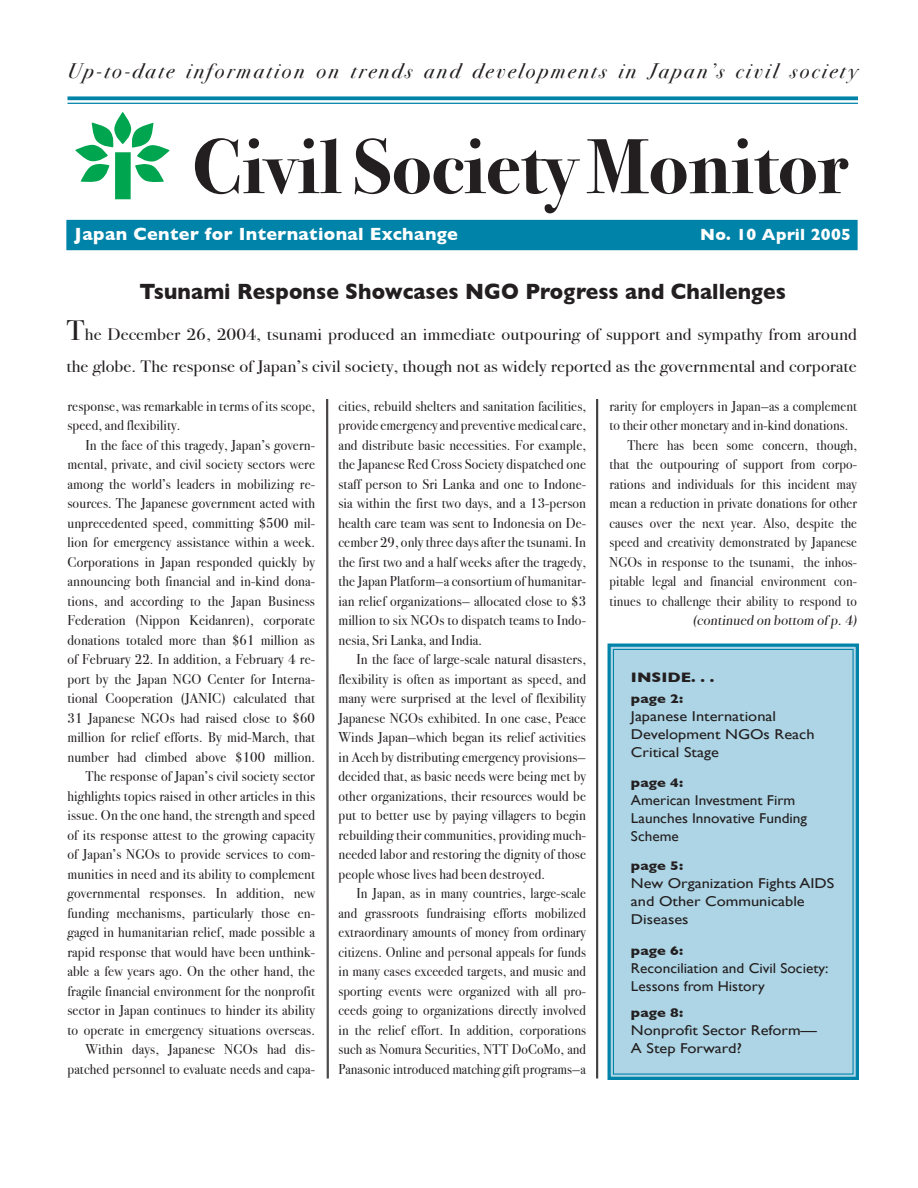
<style>
.page{position:relative;width:918px;height:1188px;background:#fff}
.page>*{position:absolute;margin:0;border:0;box-sizing:border-box;transform-origin:0 0}
.t1{font:78px "Bodoni Svty Two ITCTT Bold";color:#231f20}
.t2{font:700 22.5px "Gill Sans";letter-spacing:.005em;color:#231f20;scale:.93 1}
.t3{font:21px "Bodoni Svty Two ITCTT Book Ita";letter-spacing:.12em;color:#231f20}
.t4{font:700 18px "Gill Sans";letter-spacing:.02em;color:#fff}
.t5{font:16.65px/31.7px "Bodoni Svty Two ITCTT Book";letter-spacing:.005em;color:#231f20;scale:1.1 1}
.t6{font:700 16.5px "Gill Sans";letter-spacing:.02em;color:#fff}
.t7{font:14.25px/19.5px "Bodoni Svty Two ITCTT Book";letter-spacing:.01em;color:#231f20;text-align:justify}
.t8{font:14.25px/19.5px "Bodoni Svty Two ITCTT Book";letter-spacing:.01em;color:#231f20;text-align:justify;scale:.95 1}
.t9{font:14.25px "Bodoni Svty Two ITCTT Book";letter-spacing:.01em;color:#231f20;scale:.94 1}
.t10{font:14.25px/18px "Gill Sans";color:#231f20;scale:1.15 1}
.t11{font:14.25px/18px "Gill Sans";color:#231f20;scale:1.07 1}
.t12{font:700 13.95px "Gill Sans";color:#231f20;scale:1.15 1}
.t13{font:700 12.75px "Gill Sans";color:#231f20;scale:1.15 1}
.s1{font-size:28.35px}
</style>
<div class="page">
<div style="left:67px;top:221px;width:790px;height:28px;background:#0083a9"></div>
<div style="left:66px;top:220px;width:792px;height:30px;border:2px solid #0083a9"></div>
<svg style="left:326px;top:399px;width:3px;height:680px;background:#7b7979"></svg>
<hr style="left:597px;top:399px;width:1px;height:679px;background:#231f20">
<hr style="left:596px;top:399px;width:1px;height:679px;background:#231f20">
<svg style="left:114px;top:112px;width:17px;height:32px"></svg>
<svg style="left:75px;top:123px;width:40px;height:59px"></svg>
<svg style="left:130px;top:123px;width:40px;height:60px"></svg>
<div style="left:115px;top:152px;width:16px;height:47px;background:#00a54f"></div>
<div style="left:607px;top:643px;width:252px;height:437px;background:#add5e5"></div>
<div style="left:613px;top:649px;width:241px;height:426px;border:1px solid #0083a9"></div>
<svg style="left:68px;top:96px;width:790px;height:4px;background:#1c90b2"></svg>
<hr style="left:68px;top:103px;width:790px;height:1px;background:#0083a9">
<h3 class="t3" style="left:68px;top:58px;width:792px">Up-to-date information on trends and developments in Japan’s civil society</h3>
<h1 class="t1" style="left:192px;top:121px;width:658px">Civil Society Monitor</h1>
<p class="t4" style="left:75px;top:224px;width:385px">Japan Center for International Exchange</p>
<p class="t6" style="left:700px;top:225px;width:152px">No. 10 April 2005</p>
<h2 class="t2" style="left:139px;top:278px;width:697px">Tsunami Response Showcases NGO Progress and Challenges</h2>
<p class="t5" style="left:66px;top:319px;width:720px"><span class="s1">T</span>he December 26, 2004, tsunami produced an immediate outpouring of support and sympathy from around the globe. The response of Japan’s civil society, though not as widely reported as the governmental and corporate</p>
<p class="t7" style="left:67px;top:396px;width:249px">response, was remarkable in terms of its scope, speed, and flexibility.</p>
<p class="t7" style="left:68px;top:435px;width:249px;text-align:right">In the face of this tragedy, Japan’s govern&shy;mental, private, and civil society sectors were among the world’s leaders in mobilizing re&shy;sources. The Japanese government acted with unprecedented speed, committing $500 mil&shy;lion for emergency assistance within a week.<br>Corporations in Japan responded quickly by announcing both financial and in-kind dona&shy;tions, and according to the Japan Business Federation (Nippon Keidanren), corporate donations totaled more than $61 million as of February 22. In addition, a February 4 re&shy;port by the Japan NGO Center for Interna&shy;tional Cooperation (JANIC) calculated that 31 Japanese NGOs had raised close to $60 million for relief efforts. By mid-March, that number had climbed above $100 million.<br>The response of Japan’s civil society sector highlights topics raised in other articles in this issue. On the one hand, the strength and speed of its response attest to the growing capacity of Japan’s NGOs to provide services to com&shy;munities in need and its ability to complement governmental responses. In addition, new funding mechanisms, particularly those en&shy;gaged in humanitarian relief, made possible a rapid response that would have been unthink&shy;able a few years ago. On the other hand, the fragile financial environment for the nonprofit sector in Japan continues to hinder its ability to operate in emergency situations overseas.<br>Within days, Japanese NGOs had dis&shy;patched personnel to evaluate needs and capa-</p>
<p class="t7" style="left:339px;top:396px;width:249px">cities, rebuild shelters and sanitation facilities, provide emergency and preventive medical care, and distribute basic necessities. For example, the Japanese Red Cross Society dispatched one staff person to Sri Lanka and one to Indone&shy;sia within the first two days, and a 13-person health care team was sent to Indonesia on De&shy;cember 29, only three days after the tsunami. In the first two and a half weeks after the tragedy, the Japan Platform—a consortium of humanitar&shy;ian relief organizations— allocated close to $3 million to six NGOs to dispatch teams to Indo&shy;nesia, Sri Lanka, and India.</p>
<p class="t7" style="left:339px;top:650px;width:249px;text-indent:18px">In the face of large-scale natural disasters, flexibility is often as important as speed, and many were surprised at the level of flexibility Japanese NGOs exhibited. In one case, Peace Winds Japan—which began its relief activities in Aceh by distributing emergency provisions— decided that, as basic needs were being met by other organizations, their resources would be put to better use by paying villagers to begin rebuilding their communities, providing much&shy;needed labor and restoring the dignity of those people whose lives had been destroyed.</p>
<p class="t8" style="left:339px;top:884px;width:262px;text-indent:18px">In Japan, as in many countries, large-scale and grassroots fundraising efforts mobilized extraordinary amounts of money from ordinary citizens. Online and personal appeals for funds in many cases exceeded targets, and music and sporting events were organized with all pro&shy;ceeds going to organizations directly involved in the relief effort. In addition, corporations such as Nomura Securities, NTT DoCoMo, and Panasonic introduced matching gift programs—a</p>
<p class="t8" style="left:610px;top:396px;width:262px">rarity for employers in Japan—as a complement</p>
<p class="t8" style="left:610px;top:416px;width:253px">to their other monetary and in-kind donations.</p>
<p class="t8" style="left:627px;top:435px;width:243px">There has been some concern, though,</p>
<p class="t8" style="left:610px;top:455px;width:262px">that the outpouring of support from corpo-</p>
<p class="t8" style="left:610px;top:474px;width:262px">rations and individuals for this incident may</p>
<p class="t9" style="left:610px;top:495px;width:265px">mean a reduction in private donations for other</p>
<p class="t9" style="left:610px;top:514px;width:265px">causes over the next year. Also, despite the</p>
<p class="t9" style="left:609px;top:534px;width:265px">speed and creativity demonstrated by Japanese</p>
<p class="t9" style="left:609px;top:553px;width:265px">NGOs in response to the tsunami, the inhos-</p>
<p class="t9" style="left:609px;top:573px;width:265px">pitable legal and financial environment con-</p>
<p class="t9" style="left:609px;top:592px;width:265px">tinues to challenge their ability to respond to</p>
<p class="t7" style="left:692px;top:611px;width:168px">(continued on bottom of p .4)</p>
<p class="t12" style="left:631px;top:669px;width:74px">INSIDE. . .</p>
<p class="t13" style="left:631px;top:691px;width:47px">page 2:</p>
<p class="t10" style="left:631px;top:707px;width:161px">Japanese International<br>Development NGOs Reach<br>Critical Stage</p>
<p class="t13" style="left:631px;top:775px;width:47px">page 4:</p>
<p class="t11" style="left:631px;top:791px;width:166px">American Investment Firm<br>Launches Innovative Funding<br>Scheme</p>
<p class="t13" style="left:631px;top:859px;width:47px">page 5:</p>
<p class="t10" style="left:631px;top:874px;width:178px">New Organization Fights AIDS and Other Communicable<br>Diseases</p>
<p class="t13" style="left:631px;top:943px;width:47px">page 6:</p>
<p class="t11" style="left:631px;top:959px;width:186px">Reconciliation and Civil Society:<br>Lessons from History</p>
<p class="t13" style="left:631px;top:1005px;width:47px">page 8:</p>
<p class="t10" style="left:631px;top:1021px;width:163px">Nonprofit Sector Reform—<br>A Step Forward?</p>
</div>
